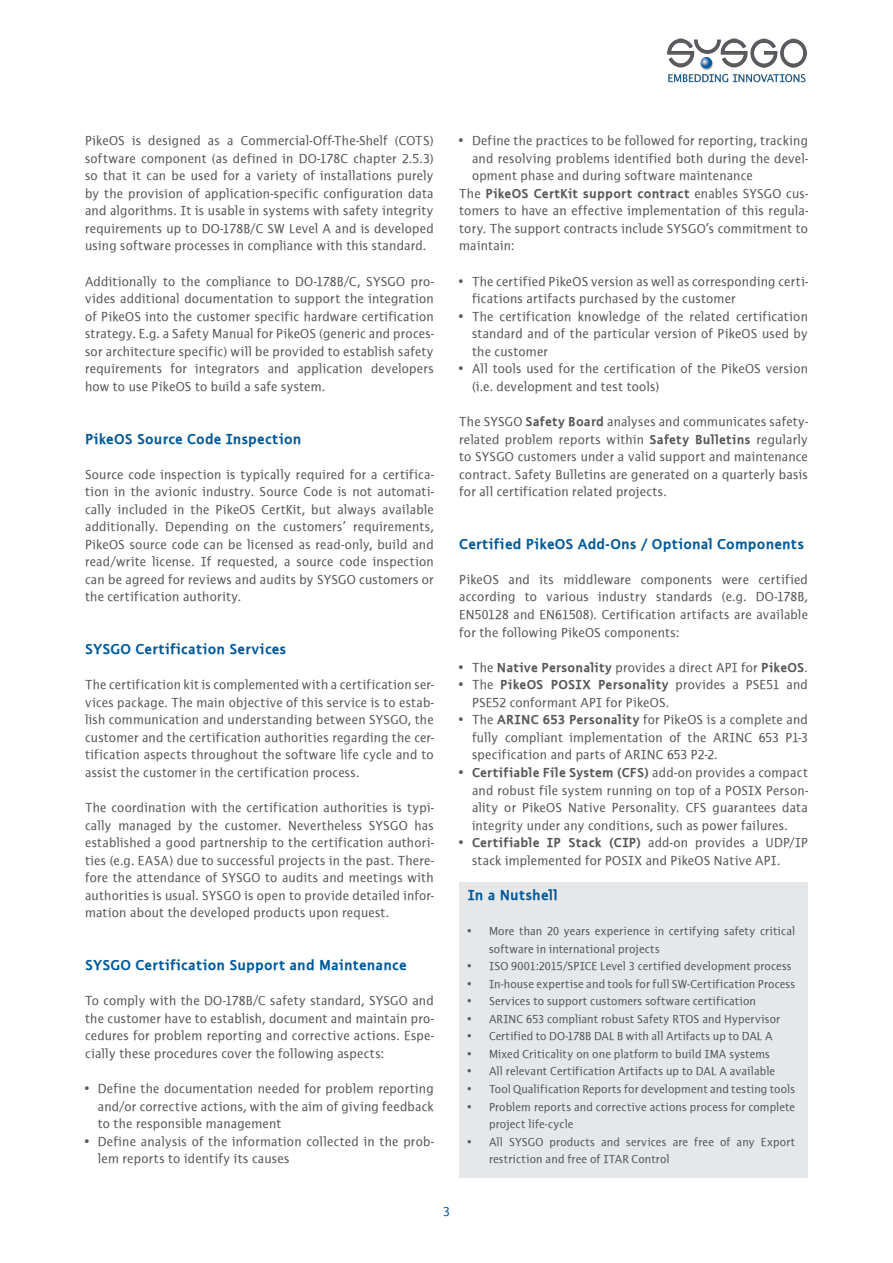
<style>
.page{position:relative;width:893px;height:1263px;background:#fff}
.page>*{position:absolute;margin:0;border:0;box-sizing:border-box;transform-origin:0 0}
.Caption_Inner{font:15px "Thordis Sans EF Bold";letter-spacing:.015em;color:#00599a}
.Caption_Nutshell{font:15px "Thordis Sans EF Bold";letter-spacing:.015em;color:#00599a}
._1{font:13.5px/17.5px "Thordis Sans EF";letter-spacing:.015em;color:#57585a;text-align:justify}
.t1{font:13.5px "Thordis Sans EF";color:#00599a}
.t2{font:12px/17.5px "Thordis Sans EF";letter-spacing:.01em;color:#57585a}
.s1{font-family:"Thordis Sans EF Bold"}
</style>
<div class="page">
<img style="left:667px;top:38px;width:141px;height:45px">
<div style="left:459px;top:882px;width:349px;height:296px;background:#e6e7e9"></div>
<p class="_1" style="left:85px;top:132px;width:350px">PikeOS is designed as a Commercial-Off-The-Shelf (COTS) software component (as defined in DO-178C chapter 2.5.3) so that it can be used for a variety of installations purely by the provision of application-specific configuration data and algorithms. It is usable in systems with safety integrity requirements up to DO-178B/C SW Level A and is developed using software processes in compliance with this standard.</p>
<p class="_1" style="left:85px;top:272px;width:350px">Additionally to the compliance to DO-178B/C, SYSGO pro&shy;vides additional documentation to support the integration of PikeOS into the customer specific hardware certification strategy. E.g. a Safety Manual for PikeOS (generic and proces&shy;sor architecture specific) will be provided to establish safety requirements for integrators and application developers how to use PikeOS to build a safe system.</p>
<p class="Caption_Inner" style="left:85px;top:430px;width:218px">PikeOS Source Code Inspection</p>
<p class="_1" style="left:85px;top:465px;width:350px">Source code inspection is typically required for a certifica&shy;tion in the avionic industry. Source Code is not automati&shy;cally included in the PikeOS CertKit, but always available additionally. Depending on the customers’ requirements, PikeOS source code can be licensed as read-only, build and read/write license. If requested, a source code inspection can be agreed for reviews and audits by SYSGO customers or the certification authority.</p>
<p class="Caption_Inner" style="left:85px;top:641px;width:203px">SYSGO Certification Services</p>
<p class="_1" style="left:85px;top:676px;width:350px">The certification kit is complemented with a certification ser&shy;vices package. The main objective of this service is to estab&shy;lish communication and understanding between SYSGO, the customer and the certification authorities regarding the cer&shy;tification aspects throughout the software life cycle and to assist the customer in the certification process.</p>
<p class="_1" style="left:85px;top:799px;width:350px">The coordination with the certification authorities is typi&shy;cally managed by the customer. Nevertheless SYSGO has established a good partnership to the certification authori&shy;ties (e.g. EASA) due to successful projects in the past. There&shy;fore the attendance of SYSGO to audits and meetings with authorities is usual. SYSGO is open to provide detailed infor&shy;mation about the developed products upon request.</p>
<p class="Caption_Inner" style="left:85px;top:957px;width:323px">SYSGO Certification Support and Maintenance</p>
<p class="_1" style="left:85px;top:992px;width:350px">To comply with the DO-178B/C safety standard, SYSGO and the customer have to establish, document and maintain pro&shy;cedures for problem reporting and corrective actions. Espe&shy;cially these procedures cover the following aspects:</p>
<p class="_1" style="left:98px;top:1080px;width:337px;text-indent:-13px">• Define the documentation needed for problem reporting and/or corrective actions, with the aim of giving feedback to the responsible management</p>
<p class="_1" style="left:98px;top:1132px;width:337px;text-indent:-13px">• Define analysis of the information collected in the prob&shy;lem reports to identify its causes</p>
<p class="_1" style="left:472px;top:132px;width:337px;text-indent:-13px">• Define the practices to be followed for reporting, tracking and resolving problems identified both during the devel&shy;opment phase and during software maintenance</p>
<p class="_1" style="left:459px;top:184px;width:350px">The <span class="s1">PikeOS CertKit support contract</span> enables SYSGO cus&shy;tomers to have an effective implementation of this regula&shy;tory. The support contracts include SYSGO’s commitment to maintain:</p>
<p class="_1" style="left:472px;top:272px;width:337px;text-indent:-13px">• The certified PikeOS version as well as corresponding certi&shy;fications artifacts purchased by the customer</p>
<p class="_1" style="left:472px;top:307px;width:337px;text-indent:-13px">• The certification knowledge of the related certification standard and of the particular version of PikeOS used by the customer</p>
<p class="_1" style="left:472px;top:360px;width:337px;text-indent:-13px">• All tools used for the certification of the PikeOS version (i.e. development and test tools)</p>
<p class="_1" style="left:459px;top:413px;width:350px">The SYSGO <span class="s1">Safety Board</span> analyses and communicates safety&shy;related problem reports within <span class="s1">Safety Bulletins</span> regularly to SYSGO customers under a valid support and maintenance contract. Safety Bulletins are generated on a quarterly basis for all certification related projects.</p>
<p class="Caption_Inner" style="left:459px;top:535px;width:346px">Certified PikeOS Add-Ons / Optional Components</p>
<p class="_1" style="left:459px;top:571px;width:350px">PikeOS and its middleware components were certified according to various industry standards (e.g. DO-178B, EN50128 and EN61508). Certification artifacts are available for the following PikeOS components:</p>
<p class="_1" style="left:459px;top:658px;width:350px">• The <span class="s1">Native Personality</span> provides a direct API for <span class="s1">PikeOS</span>.</p>
<p class="_1" style="left:472px;top:676px;width:337px;text-indent:-13px">• The <span class="s1">PikeOS POSIX Personality</span> provides a PSE51 and<br>PSE52 conformant API for PikeOS.</p>
<p class="_1" style="left:472px;top:711px;width:337px;text-indent:-13px">• The <span class="s1">ARINC 653 Personality</span> for PikeOS is a complete and fully compliant implementation of the ARINC 653 P1-3 specification and parts of ARINC 653 P2-2.</p>
<p class="_1" style="left:472px;top:764px;width:337px;text-indent:-13px"><span class="s1">• Certifiable File System (CFS)</span> add-on provides a compact and robust file system running on top of a POSIX Person&shy;ality or PikeOS Native Personality. CFS guarantees data integrity under any conditions, such as power failures.</p>
<p class="_1" style="left:472px;top:834px;width:337px;text-indent:-13px"><span class="s1">• Certifiable IP Stack (CIP)</span> add-on provides a UDP/IP stack implemented for POSIX and PikeOS Native API.</p>
<p class="Caption_Nutshell" style="left:468px;top:886px;width:92px">In a Nutshell</p>
<p class="t2" style="left:489px;top:922px;width:308px;text-indent:-21px">• More than 20 years experience in certifying safety critical software in international projects</p>
<p class="t2" style="left:468px;top:957px;width:325px">• ISO 9001:2015/SPICE Level 3 certified development process</p>
<p class="t2" style="left:468px;top:975px;width:329px">• In-house expertise and tools for full SW-Certification Process</p>
<p class="t2" style="left:468px;top:992px;width:290px">• Services to support customers software certification</p>
<p class="t2" style="left:468px;top:1010px;width:314px">• ARINC 653 compliant robust Safety RTOS and Hypervisor</p>
<p class="t2" style="left:468px;top:1027px;width:306px">• Certified to DO-178B DAL B with all Artifacts up to DAL A</p>
<p class="t2" style="left:468px;top:1045px;width:304px">• Mixed Criticality on one platform to build IMA systems</p>
<p class="t2" style="left:468px;top:1062px;width:309px">• All relevant Certification Artifacts up to DAL A available</p>
<p class="t2" style="left:468px;top:1080px;width:329px">• Tool Qualification Reports for development and testing tools</p>
<p class="t2" style="left:489px;top:1098px;width:308px;text-indent:-21px">• Problem reports and corrective actions process for complete project life-cycle</p>
<p class="t2" style="left:489px;top:1133px;width:308px;text-indent:-21px">• All SYSGO products and services are free of any Export restriction and free of ITAR Control</p>
<p class="t1" style="left:443px;top:1204px;width:8px">3</p>
</div>
